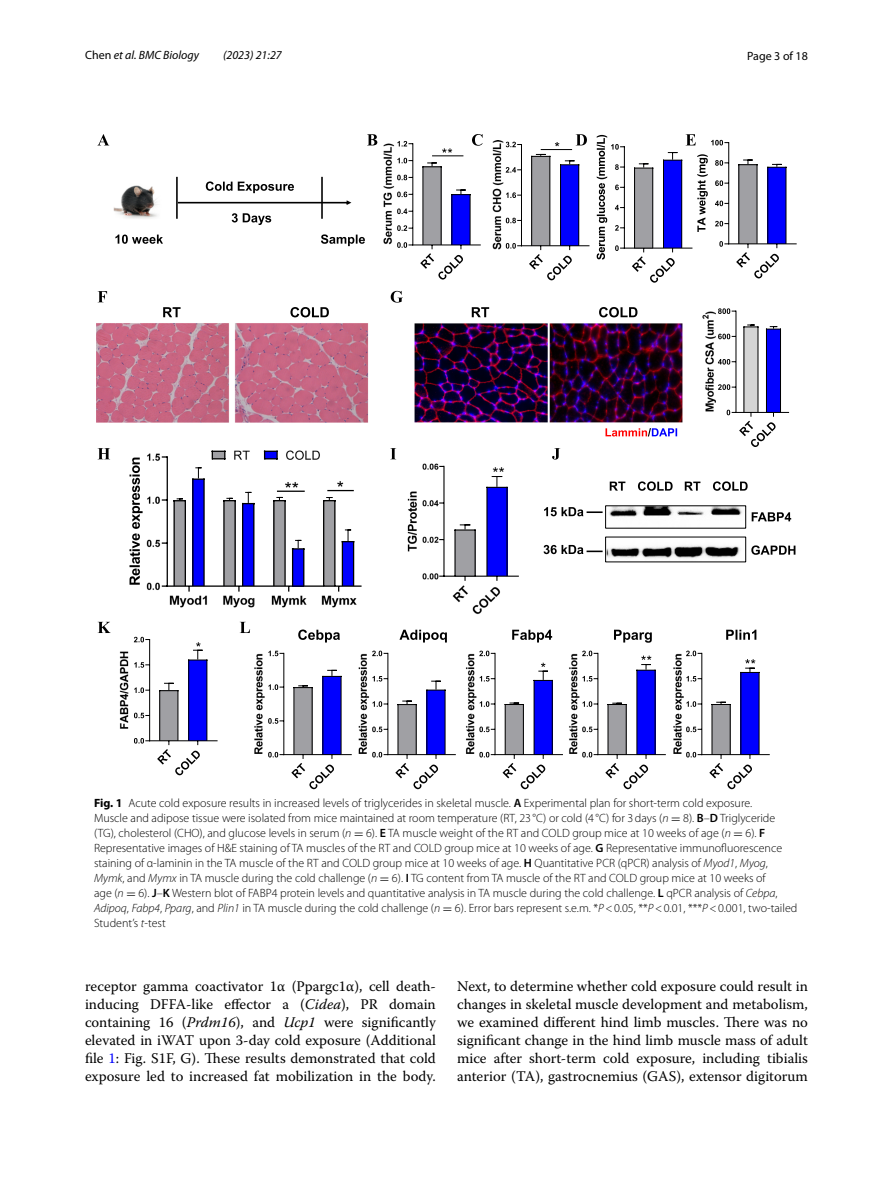
<style>
.page{position:relative;width:893px;height:1187px;background:#fff}
.page>*{position:absolute;margin:0;border:0;box-sizing:border-box;transform-origin:0 0}
.t1{font:14.7px/18px "Warnock Pro";color:#000;text-align:justify}
.t2{font:300 12px/15px "Myriad Pro";color:#000}
.t3{font:italic 12px "Myriad Pro";color:#000}
.t4{font:12px "Myriad Pro";color:#000}
.s1{font-style:normal}
.s2{font-weight:700}
.s3{font-weight:600}
.s4{font-style:italic}
.s5{font-family:"MTSY";font-weight:400}
.s6{color:#00f}
</style>
<div class="page">
<img style="left:96px;top:140px;width:650px;height:613px">
<svg style="left:390px;top:448px;width:6px;height:11px"></svg>
<svg style="left:163px;top:307px;width:166px;height:10px"></svg>
<svg style="left:98px;top:621px;width:13px;height:12px"></svg>
<hr style="left:728px;top:243px;width:69px;height:1px;background:#000">
<svg style="left:736px;top:159px;width:51px;height:119px"></svg>
<hr style="left:735px;top:412px;width:54px;height:1px;background:#000">
<hr style="left:735px;top:310px;width:1px;height:103px;background:#000">
<svg style="left:718px;top:308px;width:18px;height:6px"></svg>
<svg style="left:718px;top:324px;width:64px;height:123px"></svg>
<svg style="left:438px;top:464px;width:82px;height:118px"></svg>
<svg style="left:391px;top:291px;width:12px;height:11px"></svg>
<hr style="left:283px;top:754px;width:69px;height:1px;background:#000">
<hr style="left:283px;top:652px;width:1px;height:103px;background:#000">
<svg style="left:268px;top:751px;width:16px;height:6px"></svg>
<svg style="left:268px;top:718px;width:16px;height:5px"></svg>
<svg style="left:268px;top:684px;width:16px;height:6px"></svg>
<svg style="left:268px;top:650px;width:16px;height:6px"></svg>
<svg style="left:291px;top:669px;width:52px;height:120px"></svg>
<hr style="left:387px;top:754px;width:69px;height:1px;background:#000">
<hr style="left:387px;top:652px;width:1px;height:103px;background:#000">
<svg style="left:372px;top:751px;width:16px;height:6px"></svg>
<svg style="left:372px;top:726px;width:16px;height:6px"></svg>
<svg style="left:372px;top:701px;width:16px;height:5px"></svg>
<svg style="left:372px;top:676px;width:16px;height:5px"></svg>
<svg style="left:372px;top:650px;width:16px;height:6px"></svg>
<svg style="left:395px;top:680px;width:52px;height:109px"></svg>
<hr style="left:495px;top:754px;width:68px;height:1px;background:#000">
<hr style="left:494px;top:652px;width:1px;height:103px;background:#000">
<svg style="left:479px;top:751px;width:16px;height:6px"></svg>
<svg style="left:479px;top:726px;width:16px;height:6px"></svg>
<svg style="left:480px;top:701px;width:15px;height:5px"></svg>
<svg style="left:480px;top:676px;width:15px;height:5px"></svg>
<svg style="left:479px;top:650px;width:16px;height:6px"></svg>
<svg style="left:502px;top:662px;width:52px;height:127px"></svg>
<hr style="left:597px;top:754px;width:69px;height:1px;background:#000">
<hr style="left:597px;top:652px;width:1px;height:103px;background:#000">
<svg style="left:582px;top:751px;width:16px;height:6px"></svg>
<svg style="left:582px;top:726px;width:16px;height:6px"></svg>
<svg style="left:582px;top:701px;width:16px;height:5px"></svg>
<svg style="left:582px;top:676px;width:16px;height:5px"></svg>
<svg style="left:582px;top:650px;width:16px;height:6px"></svg>
<svg style="left:605px;top:655px;width:52px;height:134px"></svg>
<hr style="left:701px;top:754px;width:69px;height:1px;background:#000">
<hr style="left:701px;top:652px;width:1px;height:103px;background:#000">
<svg style="left:686px;top:751px;width:16px;height:6px"></svg>
<svg style="left:686px;top:726px;width:16px;height:6px"></svg>
<svg style="left:686px;top:701px;width:16px;height:5px"></svg>
<svg style="left:686px;top:676px;width:16px;height:5px"></svg>
<svg style="left:686px;top:650px;width:16px;height:6px"></svg>
<svg style="left:709px;top:659px;width:52px;height:130px"></svg>
<svg style="left:298px;top:629px;width:458px;height:13px"></svg>
<svg style="left:610px;top:481px;width:138px;height:10px"></svg>
<svg style="left:552px;top:448px;width:8px;height:11px"></svg>
<svg style="left:98px;top:448px;width:12px;height:11px"></svg>
<svg style="left:472px;top:307px;width:165px;height:10px"></svg>
<svg style="left:605px;top:428px;width:72px;height:8px"></svg>
<svg style="left:543px;top:505px;width:252px;height:57px"></svg>
<hr style="left:149px;top:740px;width:69px;height:1px;background:#000">
<hr style="left:149px;top:639px;width:1px;height:102px;background:#000">
<svg style="left:134px;top:738px;width:16px;height:5px"></svg>
<svg style="left:134px;top:712px;width:16px;height:6px"></svg>
<svg style="left:134px;top:687px;width:16px;height:6px"></svg>
<svg style="left:134px;top:662px;width:16px;height:5px"></svg>
<svg style="left:134px;top:636px;width:16px;height:6px"></svg>
<svg style="left:157px;top:642px;width:51px;height:133px"></svg>
<svg style="left:97px;top:134px;width:386px;height:145px"></svg>
<hr style="left:521px;top:245px;width:68px;height:1px;background:#000">
<hr style="left:521px;top:144px;width:1px;height:102px;background:#000">
<svg style="left:506px;top:243px;width:15px;height:5px"></svg>
<svg style="left:506px;top:218px;width:15px;height:5px"></svg>
<svg style="left:506px;top:192px;width:15px;height:6px"></svg>
<svg style="left:506px;top:167px;width:15px;height:6px"></svg>
<svg style="left:506px;top:142px;width:15px;height:5px"></svg>
<svg style="left:529px;top:134px;width:200px;height:149px"></svg>
<svg style="left:98px;top:291px;width:9px;height:11px"></svg>
<svg style="left:130px;top:457px;width:13px;height:127px"></svg>
<svg style="left:160px;top:450px;width:203px;height:143px"></svg>
<svg style="left:240px;top:621px;width:10px;height:12px"></svg>
<p class="t3" style="left:85px;top:48px;width:116px"><span class="s1">Chen</span> et al. BMC Biology</p>
<p class="t3" style="left:223px;top:48px;width:60px">(2023) 21:27</p>
<p class="t4" style="left:747px;top:48px;width:62px">Page 3 of 18</p>
<p class="t2" style="left:94px;top:795px;width:705px"><span class="s2">Fig. 1</span> Acute cold exposure results in increased levels of triglycerides in skeletal muscle. <span class="s3">A</span> Experimental plan for short-term cold exposure.<br>Muscle and adipose tissue were isolated from mice maintained at room temperature (RT, 23 °C) or cold (4 °C) for 3days (<span class="s4">n</span> <span class="s5">=</span> 8). <span class="s3">B</span>–<span class="s3">D</span> Triglyceride (TG), cholesterol (CHO), and glucose levels in serum (<span class="s4">n</span> <span class="s5">=</span> 6). <span class="s3">E</span> TA muscle weight of the RT and COLD group mice at 10 weeks of age (<span class="s4">n</span> <span class="s5">=</span> 6). <span class="s3">F </span>Representative images of H&amp;E staining of TA muscles of the RT and COLD group mice at 10 weeks of age. <span class="s3">G</span> Representative immunofluorescence staining of α-laminin in the TA muscle of the RT and COLD group mice at 10 weeks of age. <span class="s3">H</span> Quantitative PCR (qPCR) analysis of <span class="s4">Myod1</span>, <span class="s4">Myog</span>, <span class="s4">Mymk</span>, and <span class="s4">Mymx</span> in TA muscle during the cold challenge (<span class="s4">n</span> <span class="s5">=</span> 6). <span class="s3">I</span> TG content from TA muscle of the RT and COLD group mice at 10 weeks of<br>age (<span class="s4">n</span> <span class="s5">=</span> 6). <span class="s3">J</span>–<span class="s3">K</span> Western blot of FABP4 protein levels and quantitative analysis in TA muscle during the cold challenge. <span class="s3">L</span> qPCR analysis of <span class="s4">Cebpa</span>, <span class="s4">Adipoq</span>, <span class="s4">Fabp4</span>, <span class="s4">Pparg</span>, and <span class="s4">Plin1</span> in TA muscle during the cold challenge (<span class="s4">n</span> <span class="s5">=</span> 6). Error bars represent s.e.m. *<span class="s4">P</span>&lt;0.05, **<span class="s4">P</span>&lt;0.01, ***<span class="s4">P</span>&lt;0.001, two-tailed Student’s <span class="s4">t</span>-test</p>
<p class="t1" style="left:85px;top:977px;width:352px">receptor gamma coactivator 1α (Ppargc1α), cell death&shy;inducing DFFA-like effector a (<span class="s4">Cidea</span>), PR domain containing 16 (<span class="s4">Prdm16</span>), and <span class="s4">Ucp1</span> were significantly elevated in iWAT upon 3-day cold exposure (Additional file <span class="s6">1</span>: Fig. S1F, G). These results demonstrated that cold exposure led to increased fat mobilization in the body.</p>
<p class="t1" style="left:457px;top:977px;width:352px">Next, to determine whether cold exposure could result in changes in skeletal muscle development and metabolism, we examined different hind limb muscles. There was no significant change in the hind limb muscle mass of adult mice after short-term cold exposure, including tibialis anterior (TA), gastrocnemius (GAS), extensor digitorum</p>
</div>
